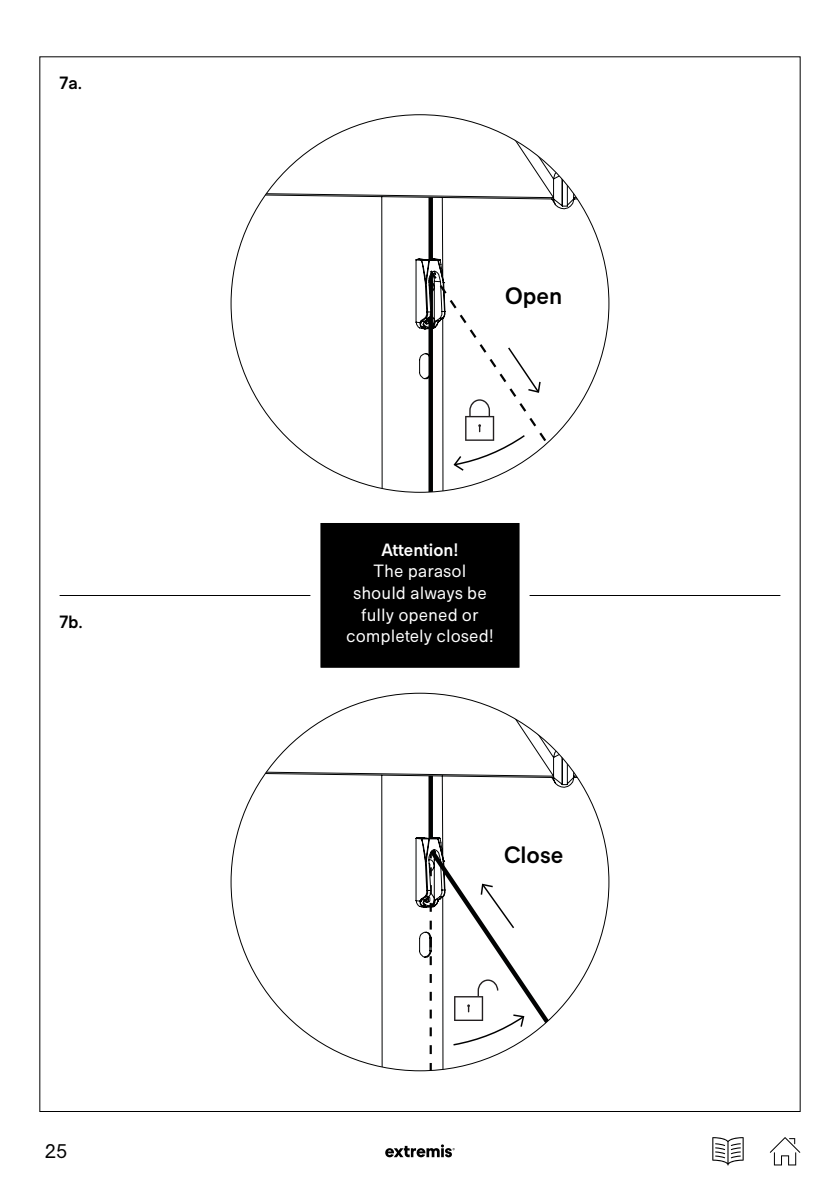
<style>
.page{position:relative;width:840px;height:1191px;background:#fff}
.page>*{position:absolute;margin:0;border:0;box-sizing:border-box;transform-origin:0 0}
.t1{font:500 24px "Extremis Compakt";color:#000}
.t2{font:20px "Extremis Compakt";color:#000}
.t3{font:18px/21.6px "Extremis Compakt";color:#fff;text-align:center}
.t4{font:500 18px "Extremis Compakt";color:#fff}
.t5{font:500 18px "Extremis Compakt";color:#000}
</style>
<div class="page">
<svg style="left:769px;top:1137px;width:30px;height:28px"></svg>
<svg style="left:712px;top:1137px;width:31px;height:28px"></svg>
<svg style="left:385px;top:1144px;width:69px;height:13px"></svg>
<svg style="left:231px;top:115px;width:375px;height:377px"></svg>
<svg style="left:428px;top:197px;width:4px;height:63px"></svg>
<svg style="left:427px;top:268px;width:181px;height:224px"></svg>
<svg style="left:452px;top:346px;width:89px;height:126px"></svg>
<svg style="left:231px;top:693px;width:377px;height:377px"></svg>
<svg style="left:479px;top:882px;width:36px;height:48px"></svg>
<svg style="left:451px;top:979px;width:74px;height:67px"></svg>
<hr style="left:60px;top:595px;width:720px;height:1px;background:#000">
<div style="left:315px;top:518px;width:209px;height:155px;background:#000"></div>
<div style="left:310px;top:513px;width:219px;height:165px;border:10px solid #fff"></div>
<p class="t5" style="left:60px;top:72px;width:24px">7a.</p>
<p class="t5" style="left:60px;top:611px;width:25px">7b.</p>
<p class="t2" style="left:44px;top:1139px;width:24px">25</p>
<h1 class="t1" style="left:505px;top:281px;width:59px">Open</h1>
<p class="t4" style="left:381px;top:539px;width:78px">Attention!</p>
<p class="t3" style="left:346px;top:560px;width:149px">The parasol should always be fully opened or completely closed!</p>
<h1 class="t1" style="left:503px;top:840px;width:61px">Close</h1>
</div>
